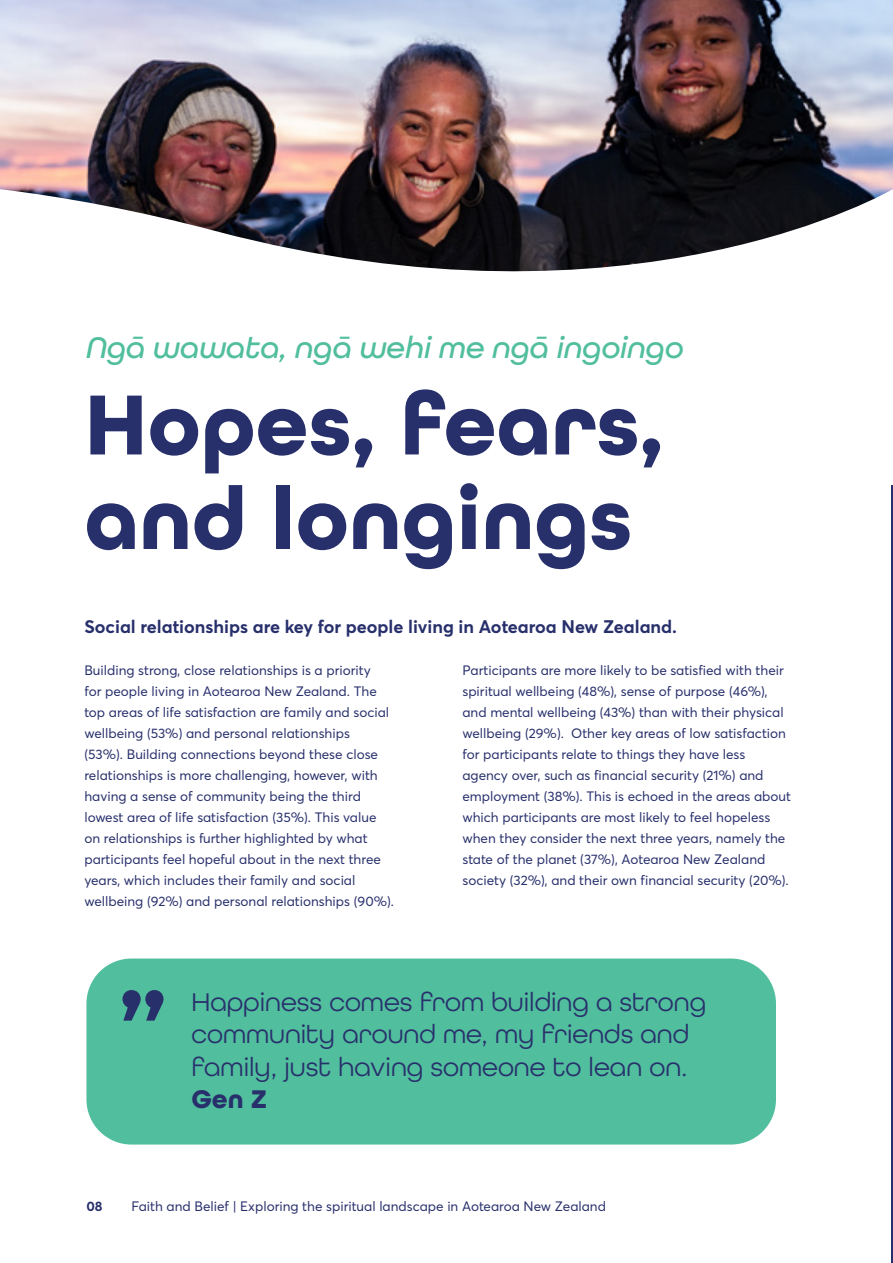
<style>
.page{position:relative;width:893px;height:1263px;background:#fff}
.page>*{position:absolute;margin:0;border:0;box-sizing:border-box;transform-origin:0 0}
.t1{font:700 90px/94.5px "All Round Gothic";color:#28306c}
.t2{font:italic 500 31.5px "All Round Gothic";color:#51be9d}
.t3{font:27px/32.4px "All Round Gothic";color:#28306c}
.t4{font:700 27px "All Round Gothic";color:#28306c}
.t5{font:700 18px "Averta PE";color:#28306c}
.t6{font:13.5px/21px "Averta PE";color:#28306c}
.t7{font:700 13.5px "Averta PE";color:#28306c}
</style>
<div class="page">
<img style="left:0;top:0;width:893px;height:272px">
<svg style="left:756px;top:208px;width:137px;height:1055px"></svg>
<div style="left:327px;top:344px;width:564px;height:919px;background:#fff"></div>
<div style="left:86px;top:958px;width:690px;height:186px;background:#51be9d;border-radius:45px"></div>
<svg style="left:122px;top:990px;width:42px;height:31px"></svg>
<h2 class="t2" style="left:86px;top:329px;width:599px">Ngā wawata, ngā wehi me ngā ingoingo</h2>
<h1 class="t1" style="left:84px;top:378px;width:580px">Hopes, fears, and longings</h1>
<h3 class="t5" style="left:84px;top:614px;width:594px">Social relationships are key for people living in Aotearoa New Zealand.</h3>
<p class="t6" style="left:84px;top:659px;width:311px">Building strong, close relationships is a priority<br>for people living in Aotearoa New Zealand. The top areas of life satisfaction are family and social wellbeing (53%) and personal relationships<br>(53%). Building connections beyond these close relationships is more challenging, however, with having a sense of community being the third lowest area of life satisfaction (35%). This value on relationships is further highlighted by what participants feel hopeful about in the next three years, which includes their family and social wellbeing (92%) and personal relationships (90%).</p>
<p class="t6" style="left:462px;top:659px;width:330px">Participants are more likely to be satisfied with their spiritual wellbeing (48%), sense of purpose (46%), and mental wellbeing (43%) than with their physical wellbeing (29%). Other key areas of low satisfaction for participants relate to things they have less agency over, such as financial security (21%) and employment (38%). This is echoed in the areas about which participants are most likely to feel hopeless when they consider the next three years, namely the state of the planet (37%), Aotearoa New Zealand society (32%), and their own financial security (20%).</p>
<h3 class="t3" style="left:191px;top:985px;width:516px">Happiness comes from building a strong community around me, my friends and family, just having someone to lean on.</h3>
<h3 class="t4" style="left:191px;top:1083px;width:77px">Gen Z</h3>
<p class="t7" style="left:86px;top:1196px;width:18px">08</p>
<p class="t6" style="left:131px;top:1195px;width:476px">Faith and Belief | Exploring the spiritual landscape in Aotearoa New Zealand</p>
</div>
